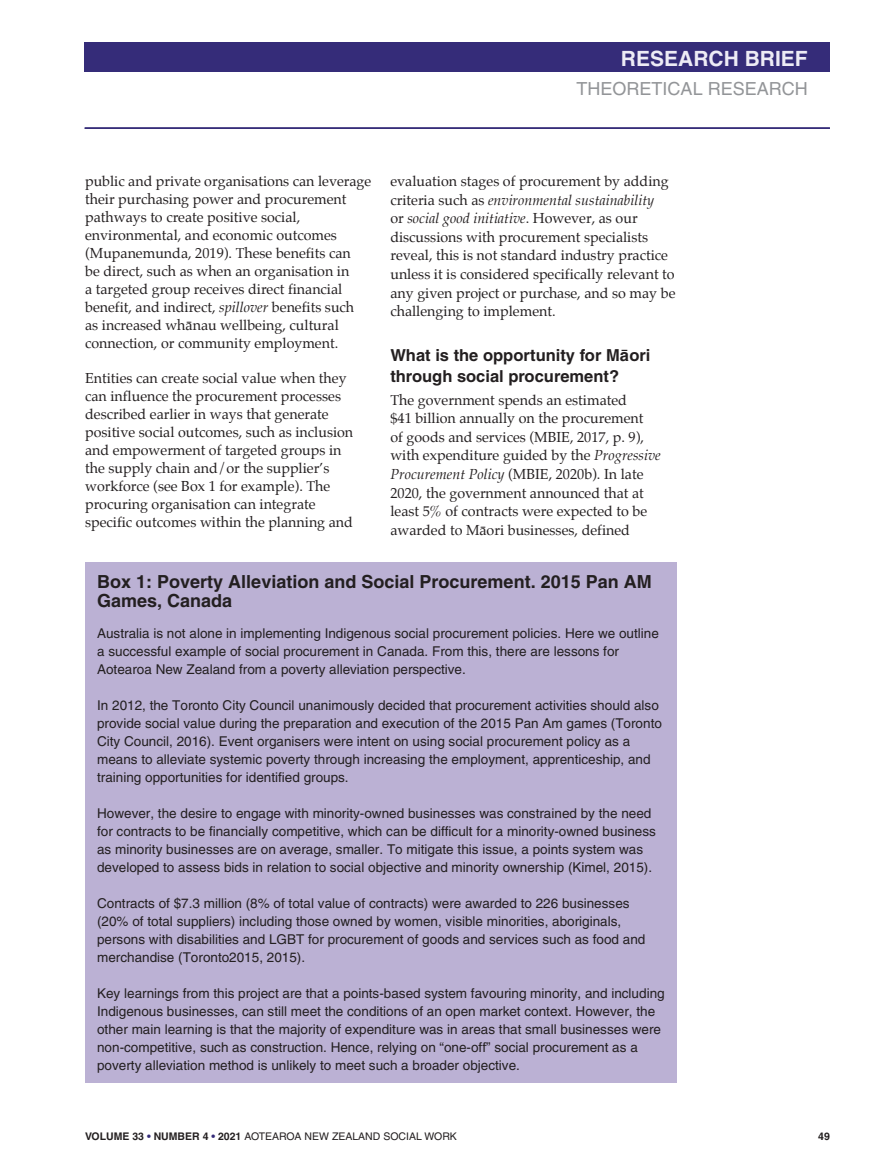
<style>
.page{position:relative;width:881px;height:1170px;background:#fff}
.page>*{position:absolute;margin:0;border:0;box-sizing:border-box;transform-origin:0 0}
.t1{font:700 21px "Helvetica";color:#edebf5}
.t2{font:700 18px/19.5px "Helvetica";color:#231f20}
.t3{font:18px "Helvetica";color:#939598}
.t4{font:700 16.5px/20.4px "Helvetica";color:#231f20}
.t5{font:14.25px/18px "Palatino";color:#231f20}
.t6{font:13.5px/18px "Helvetica";color:#231f20}
.t7{font:10.5px "Helvetica";color:#231f20}
.t8{font:700 10.5px "Helvetica";color:#231f20}
.s1{font-style:italic}
.s2{font-weight:700}
.s3{font-weight:700;color:#352c79}
</style>
<div class="page">
<div style="left:85px;top:43px;width:744px;height:29px;background:#352c79"></div>
<hr style="left:85px;top:127px;width:744px;height:2px;background:#352c79">
<div style="left:85px;top:562px;width:591px;height:520px;background:#bbb1d4"></div>
<h1 class="t1" style="left:620px;top:50px;width:188px">RESEARCH BRIEF</h1>
<h2 class="t3" style="left:576px;top:82px;width:233px">THEORETICAL RESEARCH</h2>
<p class="t5" style="left:85px;top:173px;width:288px">public and private organisations can leverage their purchasing power and procurement pathways to create positive social, environmental, and economic outcomes (Mupanemunda, 2019). These benefits can<br>be direct, such as when an organisation in<br>a targeted group receives direct financial benefit, and indirect, <span class="s1">spillover</span> benefits such<br>as increased whānau wellbeing, cultural connection, or community employment.</p>
<p class="t5" style="left:85px;top:370px;width:269px">Entities can create social value when they can influence the procurement processes described earlier in ways that generate positive social outcomes, such as inclusion and empowerment of targeted groups in the supply chain and/or the supplier’s workforce (see Box 1 for example). The procuring organisation can integrate specific outcomes within the planning and</p>
<p class="t5" style="left:390px;top:173px;width:286px;line-height:18.6px">evaluation stages of procurement by adding criteria such as <span class="s1">environmental sustainability<br></span>or <span class="s1">social good initiative</span>. However, as our discussions with procurement specialists reveal, this is not standard industry practice unless it is considered specifically relevant to any given project or purchase, and so may be challenging to implement.</p>
<p class="t4" style="left:390px;top:347px;width:261px">What is the opportunity for Ma¯ori through social procurement?</p>
<p class="t5" style="left:390px;top:391px;width:272px;line-height:18.6px">The government spends an estimated<br>$41 billion annually on the procurement<br>of goods and services (MBIE, 2017, p. 9), with expenditure guided by the <span class="s1">Progressive Procurement Policy</span> (MBIE, 2020b). In late 2020, the government announced that at least 5% of contracts were expected to be awarded to Māori businesses, defined</p>
<h2 class="t2" style="left:97px;top:573px;width:556px">Box 1: Poverty Alleviation and Social Procurement. 2015 Pan AM<br>Games, Canada</h2>
<p class="t6" style="left:97px;top:625px;width:563px">Australia is not alone in implementing Indigenous social procurement policies. Here we outline a successful example of social procurement in Canada. From this, there are lessons for<br>Aotearoa New Zealand from a poverty alleviation perspective.</p>
<p class="t6" style="left:97px;top:697px;width:566px">In 2012, the Toronto City Council unanimously decided that procurement activities should also provide social value during the preparation and execution of the 2015 Pan Am games (Toronto City Council, 2016). Event organisers were intent on using social procurement policy as a means to alleviate systemic poverty through increasing the employment, apprenticeship, and training opportunities for identified groups.</p>
<p class="t6" style="left:97px;top:805px;width:560px">However, the desire to engage with minority-owned businesses was constrained by the need for contracts to be financially competitive, which can be difficult for a minority-owned business as minority businesses are on average, smaller. To mitigate this issue, a points system was developed to assess bids in relation to social objective and minority ownership (Kimel, 2015).</p>
<p class="t6" style="left:97px;top:895px;width:549px">Contracts of $7.3 million (8% of total value of contracts) were awarded to 226 businesses (20% of total suppliers) including those owned by women, visible minorities, aboriginals, persons with disabilities and LGBT for procurement of goods and services such as food and merchandise (Toronto2015, 2015).</p>
<p class="t6" style="left:97px;top:985px;width:569px">Key learnings from this project are that a points-based system favouring minority, and including Indigenous businesses, can still meet the conditions of an open market context. However, the other main learning is that the majority of expenditure was in areas that small businesses were non-competitive, such as construction. Hence, relying on “one-off” social procurement as a poverty alleviation method is unlikely to meet such a broader objective.</p>
<p class="t7" style="left:85px;top:1132px;width:373px"><span class="s2">VOLUME 33</span> <span class="s3">•</span> <span class="s2">NUMBER 4</span> <span class="s3">•</span> <span class="s2">2021</span> AOTEAROA NEW ZEALAND SOCIAL WORK</p>
<p class="t8" style="left:817px;top:1132px;width:13px">49</p>
</div>
